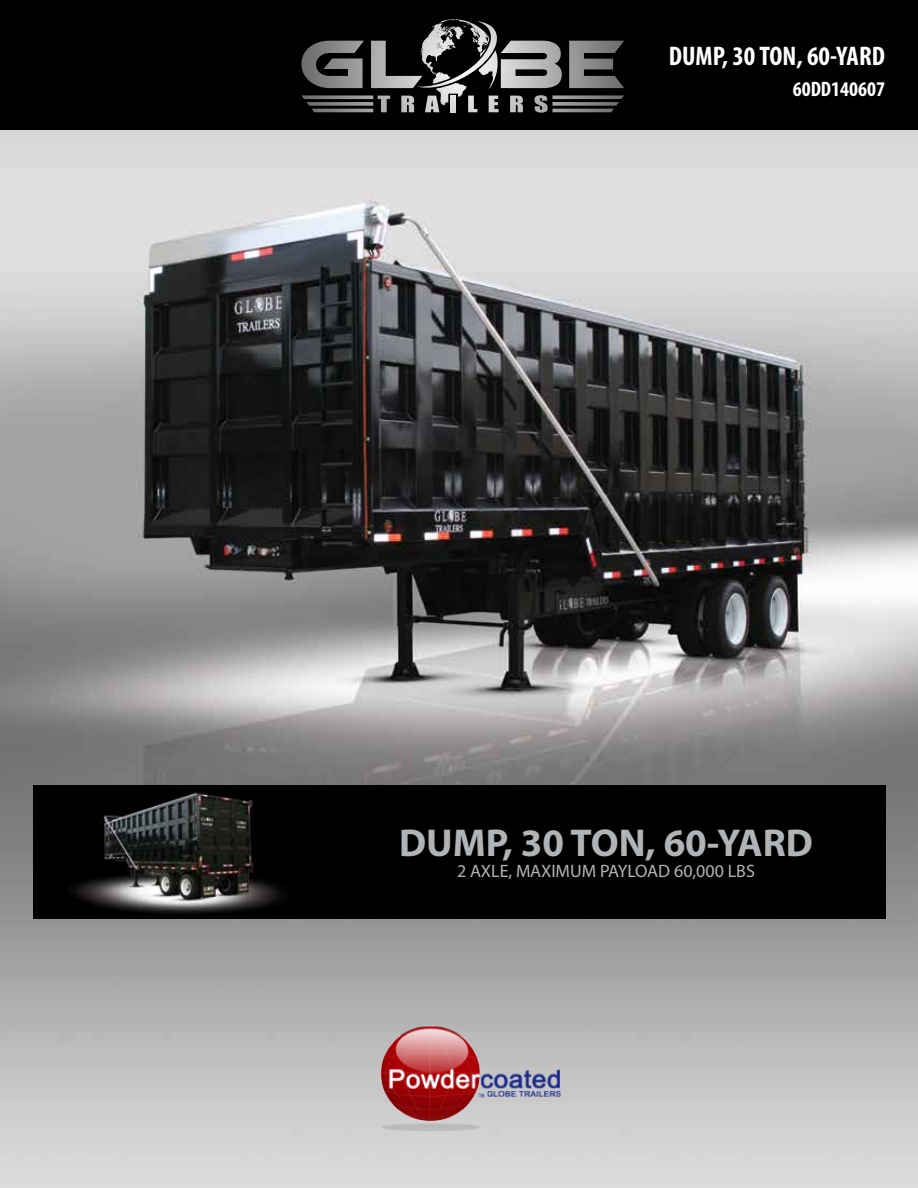
<style>
.page{position:relative;width:918px;height:1188px;background:#fff}
.page>*{position:absolute;margin:0;border:0;box-sizing:border-box;transform-origin:0 0}
.t1{font:700 39px "Myriad Pro";color:#b1b4b6}
.t2{font:700 condensed 27px "Myriad Pro";color:#fff}
.t3{font:700 condensed 21px "Myriad Pro";color:#fff}
.t4{font:18px "Myriad Pro";color:#b1b4b6}
</style>
<div class="page">
<img style="left:0;top:130px;width:918px;height:1058px">
<div style="left:326px;top:785px;width:560px;height:134px;background:#000"></div>
<img style="left:356px;top:1025px;width:215px;height:109px">
<div style="left:33px;top:785px;width:321px;height:134px;background:#000"></div>
<img style="left:71px;top:792px;width:210px;height:122px">
<div style="left:0;top:0;width:918px;height:130px;background:#000"></div>
<svg style="left:301px;top:19px;width:323px;height:94px"></svg>
<h2 class="t2" style="left:669px;top:39px;width:218px">DUMP, 30 TON, 60-YARD</h2>
<p class="t3" style="left:793px;top:76px;width:94px">60DD140607</p>
<h1 class="t1" style="left:399px;top:817px;width:415px">DUMP, 30 TON, 60-YARD</h1>
<p class="t4" style="left:457px;top:860px;width:299px">2 AXLE, MAXIMUM PAYLOAD 60,000 LBS</p>
</div>
